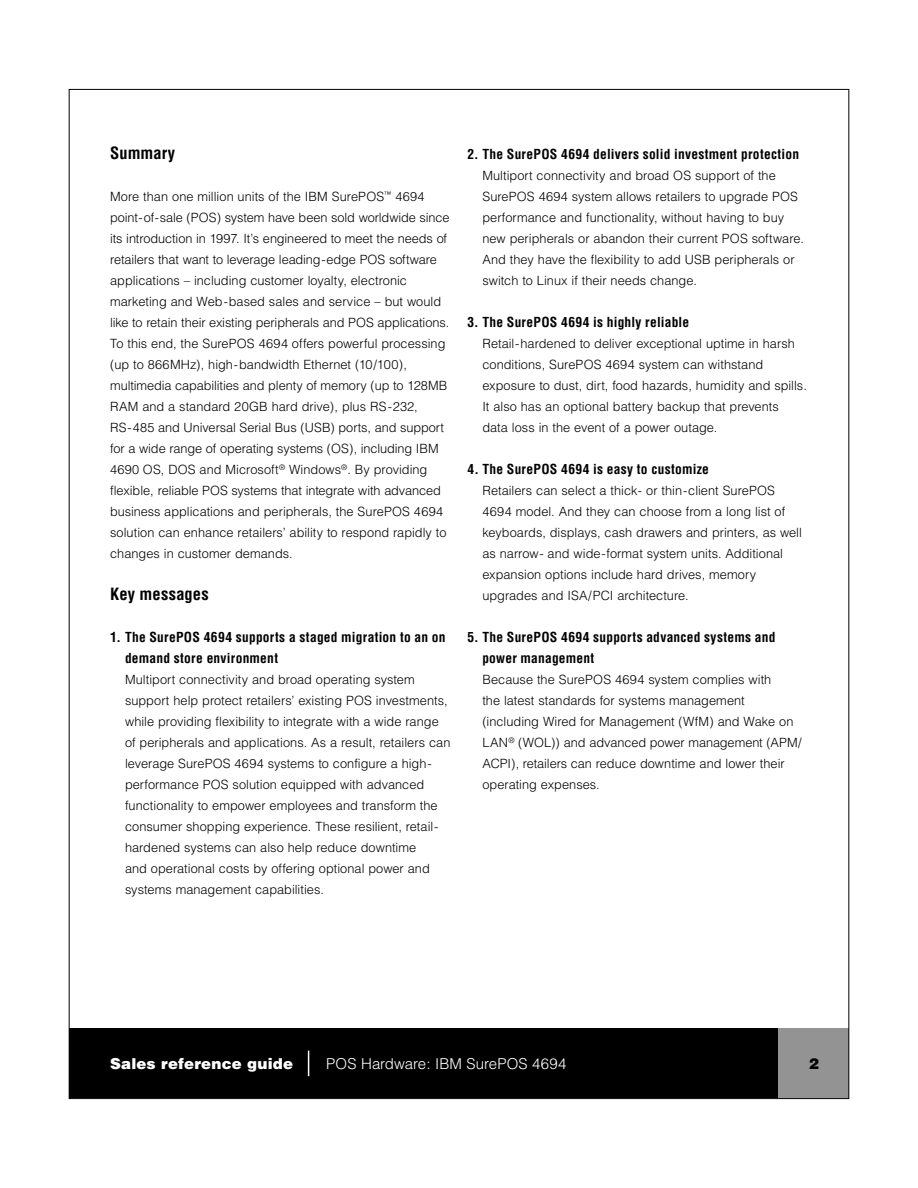
<style>
.page{position:relative;width:918px;height:1188px;background:#fff}
.page>*{position:absolute;margin:0;border:0;box-sizing:border-box;transform-origin:0 0}
.Main{font:700 condensed 16.5px "Helvetica";letter-spacing:.005em;color:#000}
.t1{font:300 15px "Helvetica";letter-spacing:.005em;color:#fff}
.t2{font:900 15px "Helvetica";letter-spacing:.015em;color:#fff}
.t3{font:900 15px "Helvetica";color:#000}
.Subhead{font:700 condensed 13.5px/21px "Helvetica";letter-spacing:.015em;color:#000}
.Helv_tex_indent{font:300 12.75px/21px "Helvetica";letter-spacing:.005em;color:#000}
.BR_2_3_column_Helvetica_text{font:300 12.75px/21px "Helvetica";color:#000}
</style>
<div class="page">
<div style="left:69px;top:1028px;width:780px;height:71px;background:#000"></div>
<div style="left:778px;top:1028px;width:71px;height:71px;background:#939393"></div>
<svg style="left:308px;top:1051px;width:1px;height:25px"></svg>
<p class="Main" style="left:110px;top:143px;width:67px">Summary</p>
<p class="BR_2_3_column_Helvetica_text" style="left:110px;top:186px;width:341px">More than one million units of the IBM SurePOS<sup>™</sup> 4694 point-of-sale (POS) system have been sold worldwide since its introduction in 1997. It’s engineered to meet the needs of retailers that want to leverage leading-edge POS software applications – including customer loyalty, electronic marketing and Web-based sales and service – but would like to retain their existing peripherals and POS applications.<br>To this end, the SurePOS 4694 offers powerful processing (up to 866MHz), high-bandwidth Ethernet (10/100), multimedia capabilities and plenty of memory (up to 128MB RAM and a standard 20GB hard drive), plus RS-232, RS-485 and Universal Serial Bus (USB) ports, and support for a wide range of operating systems (OS), including IBM 4690 OS, DOS and Microsoft<sup>®</sup> Windows<sup>®</sup>. By providing flexible, reliable POS systems that integrate with advanced business applications and peripherals, the SurePOS 4694 solution can enhance retailers’ ability to respond rapidly to changes in customer demands.</p>
<p class="Main" style="left:110px;top:584px;width:100px">Key messages</p>
<p class="Subhead" style="left:125px;top:626px;width:322px;text-indent:-15px">1. The SurePOS 4694 supports a staged migration to an on demand store environment</p>
<p class="Helv_tex_indent" style="left:125px;top:669px;width:327px">Multiport connectivity and broad operating system support help protect retailers’ existing POS investments, while providing flexibility to integrate with a wide range of peripherals and applications. As a result, retailers can leverage SurePOS 4694 systems to configure a high&shy;performance POS solution equipped with advanced functionality to empower employees and transform the consumer shopping experience. These resilient, retail&shy;hardened systems can also help reduce downtime<br>and operational costs by offering optional power and systems management capabilities.</p>
<p class="Subhead" style="left:468px;top:143px;width:333px">2. The SurePOS 4694 delivers solid investment protection</p>
<p class="Helv_tex_indent" style="left:482px;top:165px;width:323px">Multiport connectivity and broad OS support of the SurePOS 4694 system allows retailers to upgrade POS performance and functionality, without having to buy new peripherals or abandon their current POS software.<br>And they have the flexibility to add USB peripherals or switch to Linux if their needs change.</p>
<p class="Subhead" style="left:468px;top:311px;width:223px">3. The SurePOS 4694 is highly reliable</p>
<p class="Helv_tex_indent" style="left:482px;top:333px;width:326px">Retail-hardened to deliver exceptional uptime in harsh conditions, SurePOS 4694 system can withstand exposure to dust, dirt, food hazards, humidity and spills.<br>It also has an optional battery backup that prevents data loss in the event of a power outage.</p>
<p class="Subhead" style="left:468px;top:458px;width:243px">4. The SurePOS 4694 is easy to customize</p>
<p class="Helv_tex_indent" style="left:482px;top:480px;width:321px">Retailers can select a thick- or thin-client SurePOS 4694 model. And they can choose from a long list of keyboards, displays, cash drawers and printers, as well as narrow- and wide-format system units. Additional expansion options include hard drives, memory upgrades and ISA/PCI architecture.</p>
<p class="Subhead" style="left:482px;top:626px;width:295px;text-indent:-15px">5. The SurePOS 4694 supports advanced systems and power management</p>
<p class="Helv_tex_indent" style="left:482px;top:669px;width:321px">Because the SurePOS 4694 system complies with<br>the latest standards for systems management (including Wired for Management (WfM) and Wake on LAN<sup>®</sup> (WOL)) and advanced power management (APM/ ACPI), retailers can reduce downtime and lower their operating expenses.</p>
<p class="t2" style="left:110px;top:1054px;width:185px">Sales reference guide</p>
<p class="t1" style="left:326px;top:1055px;width:242px">POS Hardware: IBM SurePOS 4694</p>
<p class="t3" style="left:809px;top:1054px;width:12px">2</p>
</div>
